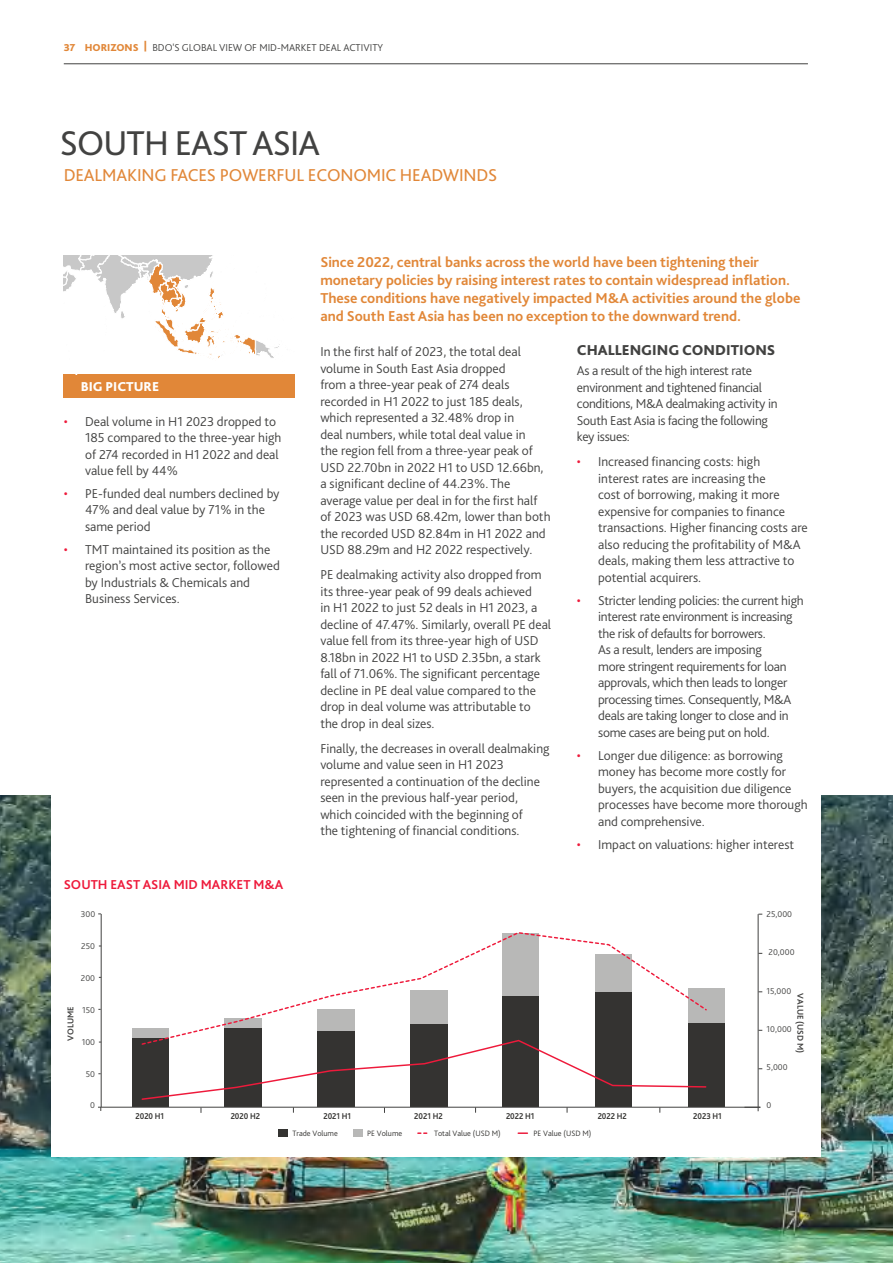
<style>
.page{position:relative;width:893px;height:1263px;background:#fff}
.page>*{position:absolute;margin:0;border:0;box-sizing:border-box;transform-origin:0 0}
.t1{font:36px "Bliss Pro";letter-spacing:-.025em;color:#424241}
.t2{font:18px "Bliss Pro";letter-spacing:-.01em;color:#e18738}
.t3{font:700 15px/18px "Bliss Pro";color:#e18738}
.t4{font:800 15px "Bliss Pro";color:#424241}
.t5{font:300 13.5px/16.5px "Bliss Pro";color:#424241}
.t6{font:300 13.5px/16.5px "Bliss Pro";letter-spacing:-.02em;color:#424241}
.t7{font:700 13.5px "Bliss Pro";color:#ee1a3b}
.t8{font:800 13.5px "Bliss Pro";color:#fff}
.t9{font:300 10.5px "Bliss Pro";color:#424241}
.t10{font:300 8.85px "Bliss Pro";color:#424241}
.t11{font:700 8.85px "Bliss Pro";color:#343331;scale:.9 1}
.t12{font:700 8.85px "Bliss Pro";color:#424241}
.t13{font:300 8.1px "Bliss Pro";color:#343331}
.s1{font-weight:800;color:#e18738}
.s2{color:#ee1a3b}
</style>
<div class="page">
<img style="left:0;top:795px;width:893px;height:468px">
<div style="left:51px;top:776px;width:770px;height:381px;background:#fff"></div>
<div style="left:64px;top:374px;width:231px;height:24px;background:#e18738"></div>
<div style="left:688px;top:1022px;width:36px;height:85px;background:#343331"></div>
<div style="left:595px;top:992px;width:37px;height:115px;background:#343331"></div>
<div style="left:503px;top:995px;width:36px;height:112px;background:#343331"></div>
<div style="left:410px;top:1024px;width:37px;height:83px;background:#343331"></div>
<div style="left:317px;top:1031px;width:38px;height:76px;background:#343331"></div>
<div style="left:224px;top:1028px;width:38px;height:79px;background:#343331"></div>
<div style="left:133px;top:1037px;width:36px;height:70px;background:#343331"></div>
<div style="left:688px;top:989px;width:36px;height:34px;background:#b8b8b7"></div>
<div style="left:133px;top:1028px;width:36px;height:9px;background:#b8b8b7"></div>
<svg style="left:141px;top:1046px;width:566px;height:55px"></svg>
<svg style="left:140px;top:932px;width:568px;height:114px"></svg>
<hr style="left:101px;top:914px;width:1px;height:193px;background:#424241">
<hr style="left:98px;top:1107px;width:662px;height:1px;background:#424241">
<hr style="left:758px;top:914px;width:1px;height:193px;background:#424241">
<svg style="left:744px;top:1107px;width:16px;height:4px"></svg>
<svg style="left:418px;top:1132px;width:9px;height:2px"></svg>
<svg style="left:518px;top:1132px;width:9px;height:2px"></svg>
<div style="left:278px;top:1129px;width:10px;height:8px;background:#343331"></div>
<div style="left:353px;top:1129px;width:10px;height:8px;background:#b8b8b7"></div>
<svg style="left:64px;top:255px;width:216px;height:103px"></svg>
<hr style="left:64px;top:63px;width:744px;height:1px;background:#424241">
<p class="t9" style="left:64px;top:41px;width:321px"><span class="s1">37 HORIZONS |</span> BDO'S GLOBAL VIEW OF MID-MARKET DEAL ACTIVITY</p>
<h1 class="t1" style="left:60px;top:131px;width:262px">SOUTH EAST ASIA</h1>
<h2 class="t2" style="left:64px;top:169px;width:435px">DEALMAKING FACES POWERFUL ECONOMIC HEADWINDS</h2>
<p class="t8" style="left:81px;top:380px;width:80px">BIG PICTURE</p>
<p class="t5" style="left:85px;top:414px;width:198px;text-indent:-21px"><span class="s2">•</span> Deal volume in H1 2023 dropped to<br>185 compared to the three-year high of 274 recorded in H1 2022 and deal value fell by 44%</p>
<p class="t5" style="left:85px;top:486px;width:196px;text-indent:-21px"><span class="s2">•</span> PE-funded deal numbers declined by<br>47% and deal value by 71% in the same period</p>
<p class="t5" style="left:85px;top:542px;width:196px;text-indent:-21px"><span class="s2">•</span> TMT maintained its position as the region’s most active sector, followed by Industrials &amp; Chemicals and<br>Business Services.</p>
<p class="t7" style="left:64px;top:877px;width:221px">SOUTH EAST ASIA MID MARKET M&amp;A</p>
<p class="t10" style="left:81px;top:910px;width:16px">300</p>
<p class="t10" style="left:81px;top:942px;width:15px">250</p>
<p class="t10" style="left:81px;top:974px;width:16px">200</p>
<p class="t12" style="left:67px;top:1040px;width:36px;rotate:-90deg">VOLUME</p>
<p class="t10" style="left:82px;top:1006px;width:14px">150</p>
<p class="t10" style="left:82px;top:1038px;width:15px">100</p>
<p class="t10" style="left:86px;top:1070px;width:11px">50</p>
<p class="t10" style="left:90px;top:1101px;width:6px">0</p>
<p class="t3" style="left:320px;top:253px;width:482px">Since 2022, central banks across the world have been tightening their monetary policies by raising interest rates to contain widespread inflation.<br>These conditions have negatively impacted M&amp;A activities around the globe and South East Asia has been no exception to the downward trend.</p>
<p class="t5" style="left:320px;top:344px;width:232px">In the first half of 2023, the total deal volume in South East Asia dropped<br>from a three-year peak of 274 deals recorded in H1 2022 to just 185 deals, which represented a 32.48% drop in<br>deal numbers, while total deal value in<br>the region fell from a three-year peak of USD 22.70bn in 2022 H1 to USD 12.66bn, a significant decline of 44.23%. The average value per deal in for the first half of 2023 was USD 68.42m, lower than both the recorded USD 82.84m in H1 2022 and USD 88.29m and H2 2022 respectively.</p>
<p class="t5" style="left:320px;top:567px;width:232px">PE dealmaking activity also dropped from its three-year peak of 99 deals achieved<br>in H1 2022 to just 52 deals in H1 2023, a decline of 47.47%. Similarly, overall PE deal value fell from its three-year high of USD 8.18bn in 2022 H1 to USD 2.35bn, a stark fall of 71.06%. The significant percentage decline in PE deal value compared to the drop in deal volume was attributable to the drop in deal sizes.</p>
<p class="t5" style="left:320px;top:741px;width:231px">Finally, the decreases in overall dealmaking volume and value seen in H1 2023 represented a continuation of the decline seen in the previous half-year period, which coincided with the beginning of<br>the tightening of financial conditions.</p>
<p class="t4" style="left:577px;top:342px;width:200px">CHALLENGING CONDITIONS</p>
<p class="t6" style="left:577px;top:364px;width:202px">As a result of the high interest rate environment and tightened financial conditions, M&amp;A dealmaking activity in<br>South East Asia is facing the following key issues:</p>
<p class="t5" style="left:598px;top:455px;width:211px;text-indent:-21px"><span class="s2">•</span> Increased financing costs: high<br>interest rates are increasing the<br>cost of borrowing, making it more expensive for companies to finance transactions. Higher financing costs are also reducing the profitability of M&amp;A deals, making them less attractive to potential acquirers.</p>
<p class="t6" style="left:598px;top:593px;width:207px;text-indent:-21px"><span class="s2">•</span> Stricter lending policies: the current high interest rate environment is increasing the risk of defaults for borrowers.<br>As a result, lenders are imposing<br>more stringent requirements for loan approvals, which then leads to longer processing times. Consequently, M&amp;A deals are taking longer to close and in some cases are being put on hold.</p>
<p class="t5" style="left:598px;top:748px;width:211px;text-indent:-21px"><span class="s2">•</span> Longer due diligence: as borrowing money has become more costly for buyers, the acquisition due diligence processes have become more thorough and comprehensive.</p>
<p class="t5" style="left:577px;top:837px;width:219px"><span class="s2">•</span> Impact on valuations: higher interest</p>
<p class="t10" style="left:766px;top:910px;width:27px">25,000</p>
<p class="t10" style="left:768px;top:948px;width:28px">20,000</p>
<p class="t10" style="left:766px;top:987px;width:26px">15,000</p>
<p class="t12" style="left:804px;top:993px;width:62px;rotate:90deg">VALUE (USD M)</p>
<p class="t10" style="left:766px;top:1025px;width:27px">10,000</p>
<p class="t10" style="left:766px;top:1063px;width:23px">5,000</p>
<p class="t10" style="left:766px;top:1101px;width:6px">0</p>
<p class="t11" style="left:135px;top:1112px;width:33px">2020 H1</p>
<p class="t11" style="left:231px;top:1112px;width:34px">2020 H2</p>
<p class="t11" style="left:323px;top:1112px;width:32px">2021 H1</p>
<p class="t11" style="left:414px;top:1112px;width:33px">2021 H2</p>
<p class="t11" style="left:506px;top:1112px;width:33px">2022 H1</p>
<p class="t11" style="left:598px;top:1112px;width:34px">2022 H2</p>
<p class="t11" style="left:693px;top:1112px;width:33px">2023 H1</p>
<p class="t13" style="left:292px;top:1129px;width:47px">Trade Volume</p>
<p class="t13" style="left:367px;top:1129px;width:37px">PE Volume</p>
<p class="t13" style="left:434px;top:1129px;width:68px">Total Value (USD M)</p>
<p class="t13" style="left:533px;top:1129px;width:59px">PE Value (USD M)</p>
</div>
